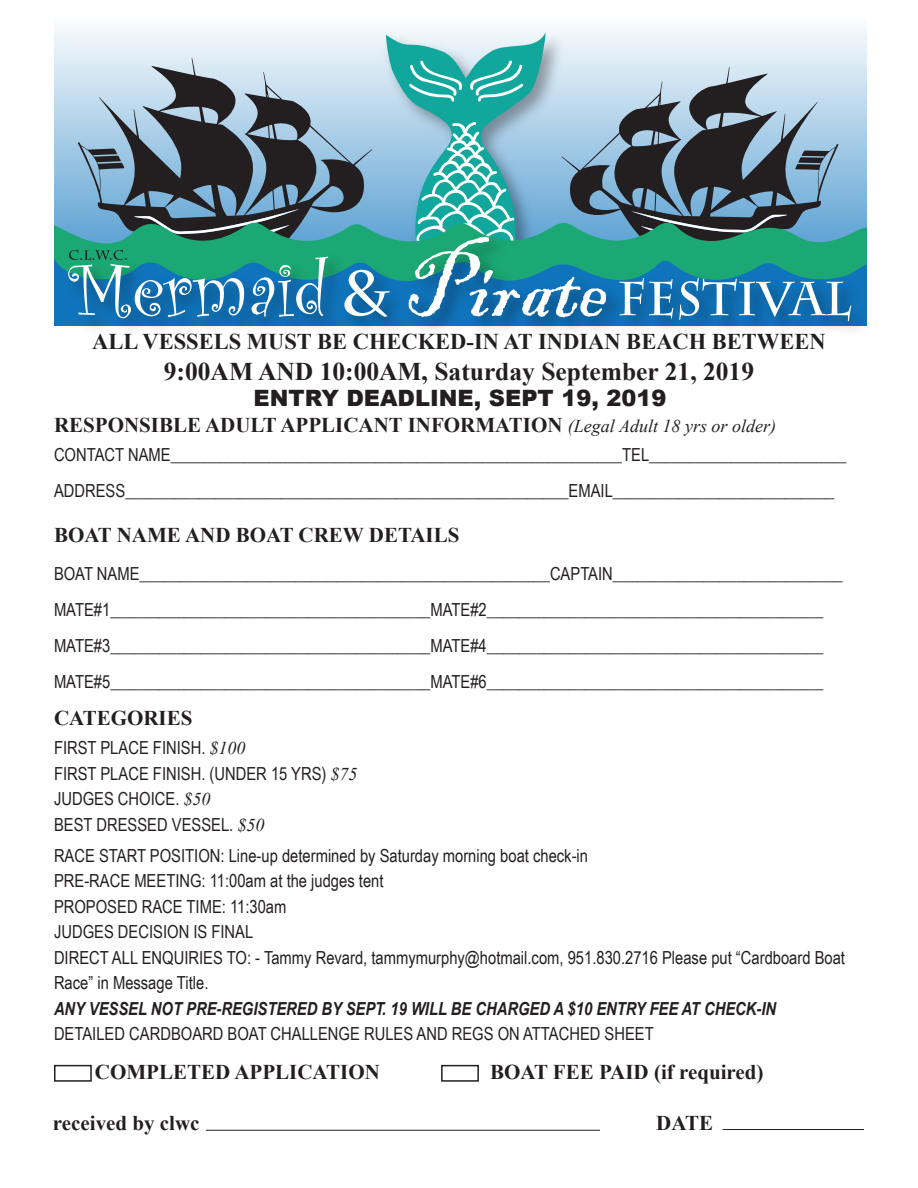
<style>
.page{position:relative;width:918px;height:1188px;background:#fff}
.page>*{position:absolute;margin:0;border:0;box-sizing:border-box;transform-origin:0 0}
.t1{font:700 25.5px "Times New Roman";color:#231f20}
.t2{font:700 22.5px "Times New Roman";color:#231f20}
.t3{font:900 22.5px "Arial";color:#231f20}
.trajan{font:700 21px "Times New Roman";color:#231f20}
.BODY_1{font:18px/25.5px "Arial Narrow";color:#231f20}
.BODY_1-2{font:italic 700 18px "Arial Narrow";color:#231f20}
.s1{font-weight:400;font-style:italic;font-size:18px}
.s2{font-family:"Times New Roman";font-style:italic}
</style>
<div class="page">
<div style="left:54px;top:1065px;width:38px;height:17px;border:2px solid #231f20"></div>
<div style="left:441px;top:1065px;width:38px;height:17px;border:2px solid #231f20"></div>
<hr style="left:206px;top:1130px;width:394px;height:1px;background:#231f20">
<hr style="left:723px;top:1129px;width:141px;height:1px;background:#231f20">
<svg style="left:54px;top:28px;width:812px;height:192px"></svg>
<svg style="left:606px;top:67px;width:232px;height:153px;background:#748695"></svg>
<svg style="left:631px;top:211px;width:156px;height:9px"></svg>
<svg style="left:78px;top:58px;width:266px;height:162px;background:#788a99"></svg>
<svg style="left:134px;top:209px;width:165px;height:11px;background:#4a5b6a"></svg>
<img style="left:377px;top:28px;width:194px;height:4px">
<svg style="left:54px;top:220px;width:812px;height:70px;background:#496c7a"></svg>
<img style="left:59px;top:228px;width:807px;height:103px">
<svg style="left:252px;top:257px;width:76px;height:60px;background:#4297af"></svg>
<svg style="left:344px;top:32px;width:262px;height:286px;background:#6fb5bf"></svg>
<svg style="left:619px;top:278px;width:54px;height:41px"></svg>
<svg style="left:679px;top:278px;width:172px;height:43px"></svg>
<svg style="left:68px;top:249px;width:176px;height:69px;background:#3795a5"></svg>
<p class="t2" style="left:92px;top:326px;width:735px">ALL VESSELS MUST BE CHECKED-IN AT INDIAN BEACH BETWEEN</p>
<p class="t1" style="left:164px;top:354px;width:592px">9:00AM AND 10:00AM, Saturday September 21, 2019</p>
<p class="trajan" style="left:54px;top:410px;width:723px">RESPONSIBLE ADULT APPLICANT INFORMATION <span class="s1">(Legal Adult 18 yrs or older)</span></p>
<p class="BODY_1" style="left:54px;top:441px;width:794px">CONTACT NAME_______________________________________________________TEL________________________</p>
<p class="BODY_1" style="left:54px;top:477px;width:782px">ADDRESS______________________________________________________EMAIL___________________________</p>
<p class="trajan" style="left:54px;top:520px;width:407px">BOAT NAME AND BOAT CREW DETAILS</p>
<p class="BODY_1" style="left:54px;top:560px;width:790px">BOAT NAME__________________________________________________CAPTAIN____________________________</p>
<p class="BODY_1" style="left:54px;top:596px;width:771px">MATE#1_______________________________________MATE#2_________________________________________</p>
<p class="BODY_1" style="left:54px;top:632px;width:771px">MATE#3_______________________________________MATE#4_________________________________________</p>
<p class="BODY_1" style="left:54px;top:668px;width:771px">MATE#5_______________________________________MATE#6_________________________________________</p>
<p class="trajan" style="left:54px;top:703px;width:140px">CATEGORIES</p>
<p class="BODY_1" style="left:54px;top:734px;width:193px">FIRST PLACE FINISH. <span class="s2">$100</span></p>
<p class="BODY_1" style="left:54px;top:760px;width:305px">FIRST PLACE FINISH. (UNDER 15 YRS) <span class="s2">$75</span></p>
<p class="BODY_1" style="left:54px;top:785px;width:158px">JUDGES CHOICE. <span class="s2">$50</span></p>
<p class="BODY_1" style="left:54px;top:811px;width:212px">BEST DRESSED VESSEL. <span class="s2">$50</span></p>
<p class="BODY_1" style="left:54px;top:842px;width:536px">RACE START POSITION: Line-up determined by Saturday morning boat check-in</p>
<p class="BODY_1" style="left:54px;top:868px;width:331px">PRE-RACE MEETING: 11:00am at the judges tent</p>
<p class="BODY_1" style="left:54px;top:893px;width:234px">PROPOSED RACE TIME: 11:30am</p>
<p class="BODY_1" style="left:54px;top:919px;width:201px">JUDGES DECISION IS FINAL</p>
<p class="BODY_1" style="left:54px;top:944px;width:793px">DIRECT ALL ENQUIRIES TO: - Tammy Revard, tammymurphy@hotmail.com, 951.830.2716 Please put “Cardboard Boat<br>Race” in Message Title.</p>
<p class="BODY_1-2" style="left:54px;top:995px;width:724px">ANY VESSEL NOT PRE-REGISTERED BY SEPT. 19 WILL BE CHARGED A $10 ENTRY FEE AT CHECK-IN</p>
<p class="BODY_1" style="left:54px;top:1021px;width:601px">DETAILED CARDBOARD BOAT CHALLENGE RULES AND REGS ON ATTACHED SHEET</p>
<p class="trajan" style="left:95px;top:1058px;width:286px">COMPLETED APPLICATION</p>
<p class="trajan" style="left:490px;top:1058px;width:275px">BOAT FEE PAID (if required)</p>
<p class="trajan" style="left:53px;top:1108px;width:148px">received by clwc</p>
<p class="trajan" style="left:656px;top:1108px;width:58px">DATE</p>
<p class="t3" style="left:254px;top:381px;width:414px">ENTRY DEADLINE, SEPT 19, 2019</p>
</div>
